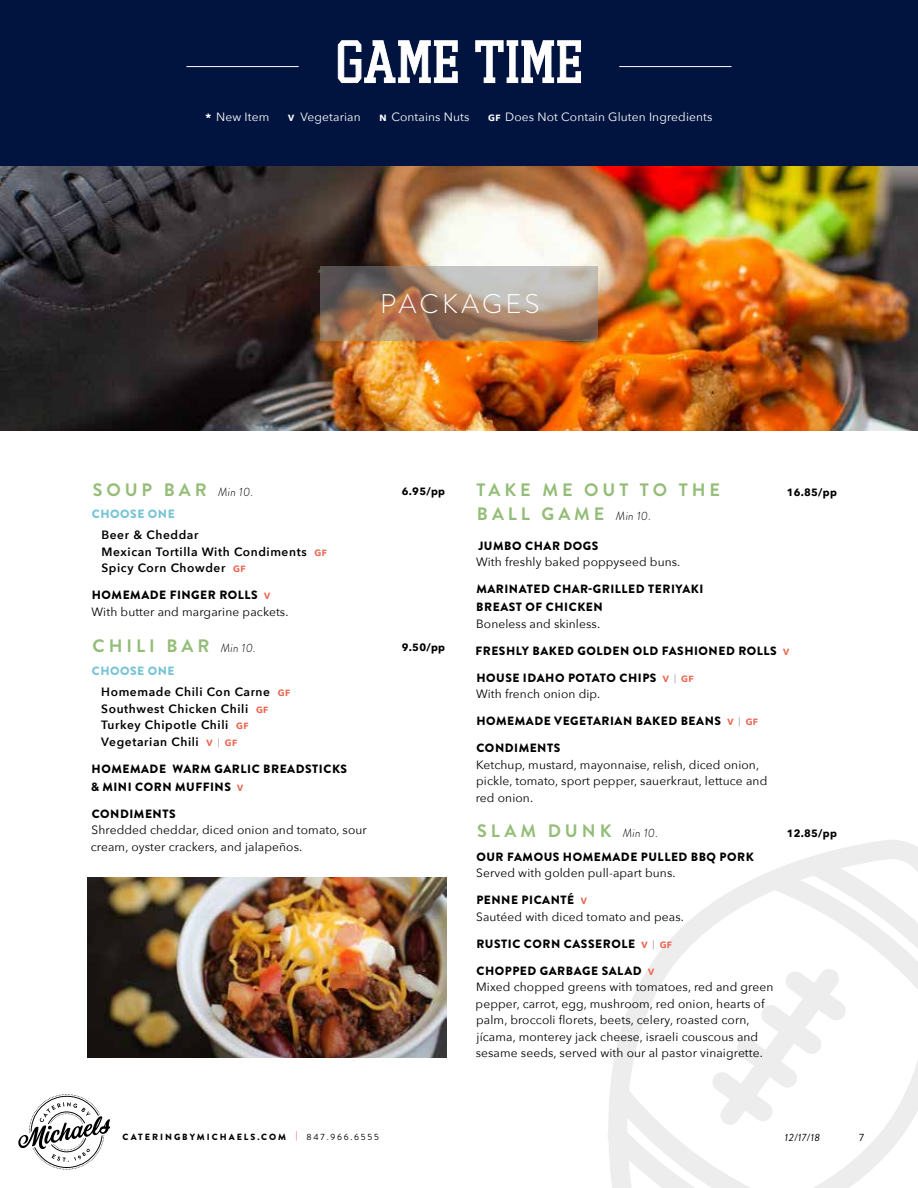
<style>
.page{position:relative;width:918px;height:1188px;background:#fff}
.page>*{position:absolute;margin:0;border:0;box-sizing:border-box;transform-origin:0 0}
.t1{font:57.9px "Player";letter-spacing:.015em;color:#fff}
.t2{font:300 27px "Brandon Grotesque";letter-spacing:.12em;color:#fff}
.t3{font:700 18px/24px "Brandon Grotesque";letter-spacing:.22em;color:#94bd78}
.t4{font:12px/16.5px "Avenir Next";letter-spacing:.01em;color:#000}
.t5{font:900 12px/18px "Brandon Grotesque";letter-spacing:.045em;color:#000}
.t6{font:600 12px/16.5px "Avenir Next";letter-spacing:.05em;color:#000}
.t7{font:12px "Avenir Next";letter-spacing:.01em;color:#fff}
.t8{font:900 12px "Brandon Grotesque";letter-spacing:.045em;color:#77c4d5}
.t9{font:700 12px "Avenir Next";color:#94bd78}
.t10{font:700 10.5px "Avenir Next";letter-spacing:.025em;color:#000}
.t11{font:italic 10.5px "Brandon Grotesque";color:#000}
.t12{font:10.5px "Brandon Grotesque";color:#000}
.t13{font:900 9px "Brandon Grotesque";letter-spacing:.22em;color:#000}
.s1{font-weight:700}
.s2{font-weight:700;font-size:9px}
.s3{font-weight:300;font-style:italic;font-size:12px;color:#000}
.s4{font-weight:700;font-size:9px;color:#ea6752}
.s5{font-family:"Avenir Next";font-weight:700;font-size:9px;color:#ea6752}
.s6{font-weight:400;font-size:9px;color:#808285}
.s7{font-family:"Avenir Next";font-weight:400;font-size:9px;color:#808285}
.s8{color:#ea6752}
.s9{font-weight:400}
</style>
<div class="page">
<svg style="left:608px;top:840px;width:310px;height:348px"></svg>
<svg style="left:711px;top:968px;width:136px;height:158px"></svg>
<svg style="left:18px;top:1094px;width:92px;height:76px"></svg>
<div style="left:0;top:0;width:918px;height:166px;background:#00143f"></div>
<hr style="left:619px;top:66px;width:113px;height:1px;background:#fff">
<hr style="left:186px;top:66px;width:113px;height:1px;background:#fff">
<svg style="left:338px;top:40px;width:120px;height:43px"></svg>
<svg style="left:475px;top:40px;width:106px;height:43px"></svg>
<img style="left:88px;top:878px;width:358px;height:179px">
<img style="left:0;top:166px;width:918px;height:265px">
<svg style="left:320px;top:266px;width:278px;height:75px;background:#a28673"></svg>
<h1 class="t1" style="left:335px;top:28px;width:249px">GAME TIME</h1>
<p class="t7" style="left:205px;top:107px;width:65px"><span class="s1">*</span> New Item</p>
<p class="t7" style="left:288px;top:107px;width:74px"><span class="s2">V</span> Vegetarian</p>
<p class="t7" style="left:380px;top:107px;width:91px"><span class="s2">N</span> Contains Nuts</p>
<p class="t7" style="left:488px;top:107px;width:226px"><span class="s2">GF</span> Does Not Contain Gluten Ingredients</p>
<p class="t9" style="left:317px;top:263px;width:8px">“</p>
<h2 class="t2" style="left:380px;top:285px;width:161px">PACKAGES</h2>
<h3 class="t3" style="left:93px;top:478px;width:162px">SOUP BAR <span class="s3">Min 10.</span></h3>
<p class="t8" style="left:92px;top:505px;width:84px">CHOOSE ONE</p>
<p class="t6" style="left:101px;top:526px;width:227px">Beer &amp; Cheddar<br>Mexican Tortilla With Condiments <span class="s4">GF<br></span>Spicy Corn Chowder <span class="s4">GF</span></p>
<p class="t5" style="left:92px;top:586px;width:180px">HOMEMADE FINGER ROLLS <span class="s5">V</span></p>
<p class="t4" style="left:92px;top:603px;width:199px">With butter and margarine packets.</p>
<h3 class="t3" style="left:93px;top:634px;width:165px">CHILI BAR <span class="s3">Min 10.</span></h3>
<p class="t8" style="left:92px;top:662px;width:84px">CHOOSE ONE</p>
<p class="t6" style="left:101px;top:683px;width:190px">Homemade Chili Con Carne <span class="s4">GF<br></span>Southwest Chicken Chili <span class="s4">GF<br></span>Turkey Chipotle Chili <span class="s4">GF<br></span>Vegetarian Chili <span class="s4">V</span> <span class="s6">|</span> <span class="s4">GF</span></p>
<p class="t5" style="left:91px;top:760px;width:258px">HOMEMADE WARM GARLIC BREADSTICKS &amp; MINI CORN MUFFINS <span class="s5">V</span></p>
<p class="t5" style="left:92px;top:805px;width:85px">CONDIMENTS</p>
<p class="t4" style="left:91px;top:821px;width:278px">Shredded cheddar, diced onion and tomato, sour cream, oyster crackers, and jalapeños.</p>
<p class="t10" style="left:402px;top:482px;width:45px">6.95/pp</p>
<p class="t10" style="left:402px;top:638px;width:45px">9.50/pp</p>
<h3 class="t3" style="left:476px;top:478px;width:245px">TAKE ME OUT TO THE<br>BALL GAME <span class="s3">Min 10.</span></h3>
<p class="t10" style="left:787px;top:483px;width:52px">16.85/pp</p>
<p class="t5" style="left:478px;top:537px;width:122px">JUMBO CHAR DOGS</p>
<p class="t4" style="left:476px;top:554px;width:206px">With freshly baked poppyseed buns.</p>
<p class="t5" style="left:476px;top:580px;width:229px">MARINATED CHAR-GRILLED TERIYAKI<br>BREAST OF CHICKEN</p>
<p class="t4" style="left:476px;top:615px;width:125px">Boneless and skinless.</p>
<p class="t5" style="left:476px;top:642px;width:315px">FRESHLY BAKED GOLDEN OLD FASHIONED ROLLS <span class="s5">V</span></p>
<p class="t5" style="left:476px;top:669px;width:219px">HOUSE IDAHO POTATO CHIPS <span class="s5">V</span> <span class="s7">|</span> <span class="s5">GF</span></p>
<p class="t4" style="left:476px;top:686px;width:126px">With french onion dip.</p>
<p class="t5" style="left:476px;top:712px;width:283px">HOMEMADE VEGETARIAN BAKED BEANS <span class="s5">V</span> <span class="s7">|</span> <span class="s5">GF</span></p>
<p class="t5" style="left:476px;top:739px;width:85px">CONDIMENTS</p>
<p class="t4" style="left:476px;top:756px;width:293px">Ketchup, mustard, mayonnaise, relish, diced onion, pickle, tomato, sport pepper, sauerkraut, lettuce and red onion.</p>
<h3 class="t3" style="left:477px;top:819px;width:182px">SLAM DUNK <span class="s3">Min 10.</span></h3>
<p class="t5" style="left:476px;top:848px;width:279px">OUR FAMOUS HOMEMADE PULLED BBQ PORK</p>
<p class="t4" style="left:476px;top:864px;width:201px">Served with golden pull-apart buns.</p>
<p class="t5" style="left:476px;top:891px;width:112px">PENNE PICANTÉ <span class="s5">V</span></p>
<p class="t4" style="left:476px;top:908px;width:209px">Sautéed with diced tomato and peas.</p>
<p class="t5" style="left:476px;top:935px;width:197px">RUSTIC CORN CASSEROLE <span class="s5">V</span> <span class="s7">|</span> <span class="s5">GF</span></p>
<p class="t5" style="left:476px;top:962px;width:179px">CHOPPED GARBAGE SALAD <span class="s5">V</span></p>
<p class="t4" style="left:476px;top:978px;width:299px">Mixed chopped greens with tomatoes, red and green pepper, carrot, egg, mushroom, red onion, hearts of palm, broccoli florets, beets, celery, roasted corn, jícama, monterey jack cheese, israeli couscous and sesame seeds, served with our al pastor vinaigrette.</p>
<p class="t10" style="left:787px;top:824px;width:52px">12.85/pp</p>
<p class="t13" style="left:123px;top:1130px;width:258px">CATERINGBYMICHAELS.COM <span class="s8">|</span> <span class="s9">847.966.6555</span></p>
<p class="t11" style="left:785px;top:1130px;width:37px">12/17/18</p>
<p class="t12" style="left:859px;top:1130px;width:6px">7</p>
</div>
